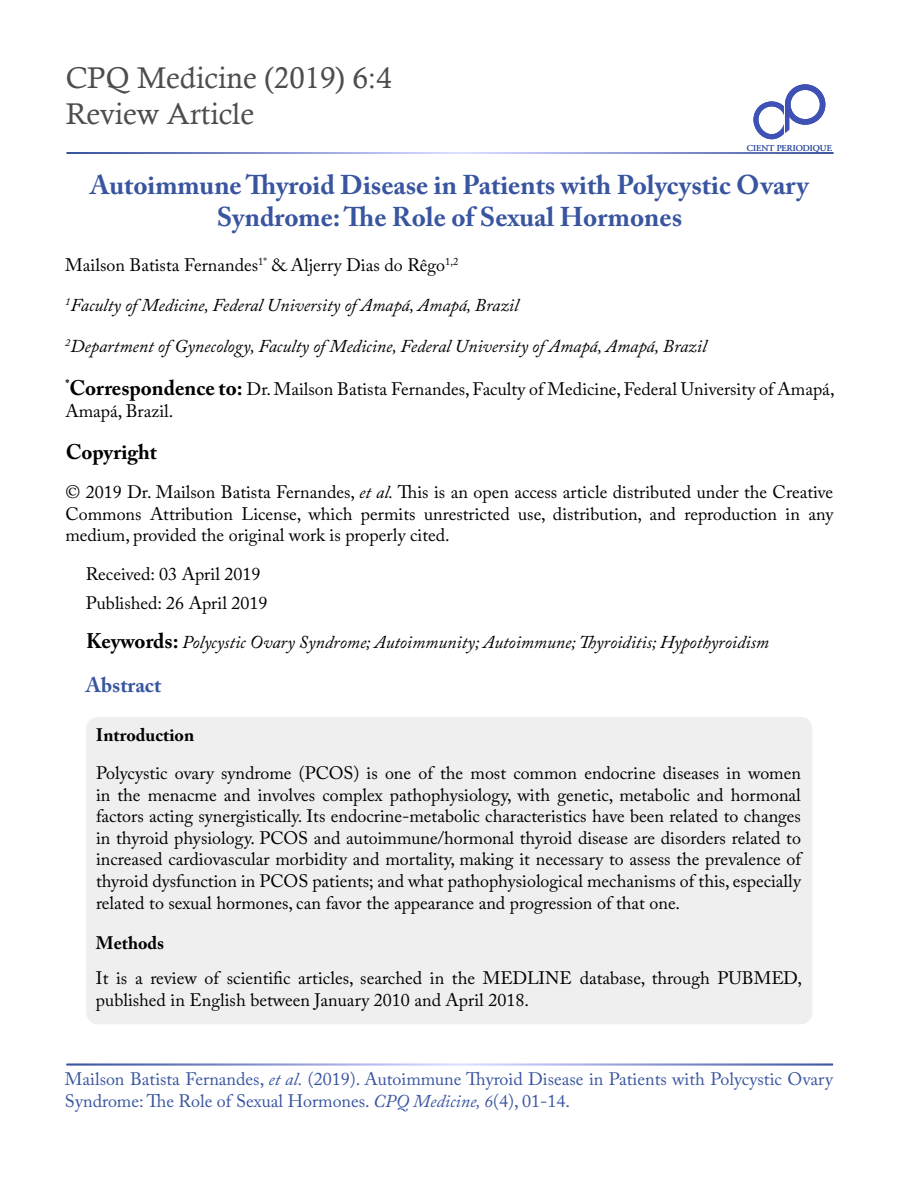
<style>
.page{position:relative;width:900px;height:1200px;background:#fff}
.page>*{position:absolute;margin:0;border:0;box-sizing:border-box;transform-origin:0 0}
.t1{font:30px/36px "Calisto";color:#4d4d4f}
.t2{font:700 27px/32.4px "Adobe Caslon Pro";color:#3955a0;text-align:center}
.t3{font:700 21px "Adobe Caslon Pro";color:#000}
.t4{font:700 21px "Adobe Caslon Pro";color:#3955a0}
.t5{font:18px/21.6px "Adobe Caslon Pro";color:#000}
.t6{font:italic 18px "Adobe Caslon Pro";color:#000}
.t7{font:18px/21.6px "Adobe Caslon Pro";color:#3955a0}
.t8{font:700 18px "Adobe Caslon Pro";color:#000}
.t9{font:9px "Adobe Garamond Pro";color:#3955a0}
.s1{font-weight:700;font-size:21px}
.s2{font-style:italic}
.s3{font-weight:700;font-style:normal;font-size:21px}
</style>
<div class="page">
<div style="left:86px;top:717px;width:726px;height:307px;background:#efeff0;border-radius:12px"></div>
<div style="left:753px;top:101px;width:37px;height:38px;border:5px solid #3f51b5;border-radius:50%"></div>
<svg style="left:784px;top:106px;width:6px;height:23px"></svg>
<hr style="left:785px;top:105px;width:4px;height:29px;background:#3f51b5">
<svg style="left:783px;top:129px;width:7px;height:6px"></svg>
<div style="left:785px;top:84px;width:40px;height:41px;border:6px solid #3f51b5;border-radius:50%"></div>
<h1 class="t1" style="left:66px;top:59px;width:328px">CPQ Medicine (2019) 6:4<br>Review Article</h1>
<p class="t9" style="left:747px;top:142px;width:86px">CIENT PERIODIQUE</p>
<h2 class="t2" style="left:90px;top:169px;width:720px">Autoimmune Thyroid Disease in Patients with Polycystic Ovary<br>Syndrome: The Role of Sexual Hormones</h2>
<p class="t5" style="left:65px;top:254px;width:395px">Mailson Batista Fernandes<sup>1*</sup> &amp; Aljerry Dias do Rêgo<sup>1,2</sup></p>
<p class="t6" style="left:65px;top:294px;width:455px"><sup>1</sup>Faculty of Medicine, Federal University of Amapá, Amapá, Brazil</p>
<p class="t6" style="left:65px;top:335px;width:643px"><sup>2</sup>Department of Gynecology, Faculty of Medicine, Federal University of Amapá, Amapá, Brazil</p>
<p class="t5" style="left:65px;top:378px;width:771px"><sup>*</sup><span class="s1">Correspondence to:</span> Dr. Mailson Batista Fernandes, Faculty of Medicine, Federal University of Amapá,<br>Amapá, Brazil.</p>
<p class="t3" style="left:66px;top:439px;width:93px">Copyright</p>
<p class="t5" style="left:65px;top:481px;width:769px;text-align:justify">© 2019 Dr. Mailson Batista Fernandes, <span class="s2">et al.</span> This is an open access article distributed under the Creative Commons Attribution License, which permits unrestricted use, distribution, and reproduction in any medium, provided the original work is properly cited.</p>
<p class="t5" style="left:86px;top:559px;width:183px;line-height:29.2px">Received: 03 April 2019<br>Published: 26 April 2019</p>
<p class="t6" style="left:86px;top:631px;width:685px"><span class="s3">Keywords:</span> Polycystic Ovary Syndrome; Autoimmunity; Autoimmune; Thyroiditis; Hypothyroidism</p>
<p class="t4" style="left:86px;top:672px;width:77px">Abstract</p>
<p class="t8" style="left:96px;top:724px;width:100px">Introduction</p>
<p class="t5" style="left:96px;top:762px;width:707px;text-align:justify">Polycystic ovary syndrome (PCOS) is one of the most common endocrine diseases in women in the menacme and involves complex pathophysiology, with genetic, metabolic and hormonal factors acting synergistically. Its endocrine-metabolic characteristics have been related to changes in thyroid physiology. PCOS and autoimmune/hormonal thyroid disease are disorders related to increased cardiovascular morbidity and mortality, making it necessary to assess the prevalence of thyroid dysfunction in PCOS patients; and what pathophysiological mechanisms of this, especially related to sexual hormones, can favor the appearance and progression of that one.</p>
<p class="t8" style="left:96px;top:932px;width:70px">Methods</p>
<p class="t5" style="left:96px;top:967px;width:708px">It is a review of scientific articles, searched in the MEDLINE database, through PUBMED, published in English between January 2010 and April 2018.</p>
<p class="t7" style="left:65px;top:1068px;width:769px">Mailson Batista Fernandes, <span class="s2">et al.</span> (2019). Autoimmune Thyroid Disease in Patients with Polycystic Ovary<br>Syndrome: The Role of Sexual Hormones. <span class="s2">CPQ Medicine, 6</span>(4), 01-14.</p>
</div>
